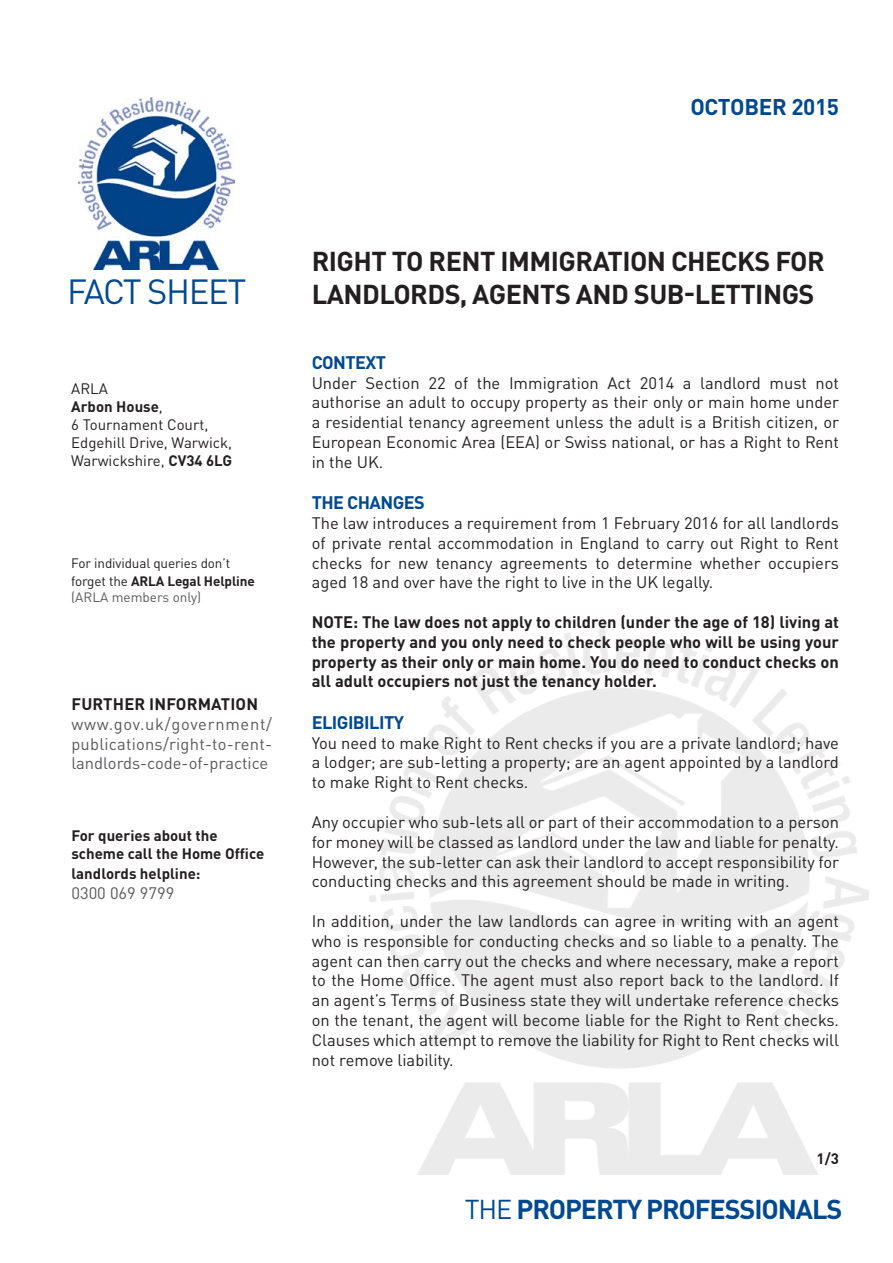
<style>
.page{position:relative;width:893px;height:1263px;background:#fff}
.page>*{position:absolute;margin:0;border:0;box-sizing:border-box;transform-origin:0 0}
.t1{font:34.5px "DINOT";letter-spacing:-.04em;color:#004990}
.t2{font:700 27px/32.4px "DINOT";letter-spacing:-.02em;color:#231f20}
.t3{font:700 27px "DINOT";letter-spacing:-.04em;color:#004990}
.t4{font:700 22.5px "DINOT";letter-spacing:-.02em;color:#004990}
.t5{font:700 18px "DINOT";letter-spacing:-.03em;color:#004990}
.t6{font:16.5px/19.8px "DINOT";color:#231f20;text-align:justify}
.t7{font:700 16.5px/19.8px "DINOT";color:#231f20;text-align:justify}
.t8{font:16.5px/19.8px "DINOT";color:#58595b;text-align:justify}
.t9{font:700 15px/18px "DINOT";color:#231f20}
.t10{font:15px/18px "DINOT";color:#231f20}
.t11{font:13.5px/18px "DINOT";letter-spacing:-.01em;color:#231f20}
.t12{font:13.5px "DINOT";color:#58595b}
.s1{font-weight:400}
.s2{font-weight:700}
</style>
<div class="page">
<img style="left:78px;top:98px;width:157px;height:171px">
<p class="t4" style="left:690px;top:92px;width:150px">OCTOBER 2015</p>
<p class="t1" style="left:67px;top:270px;width:181px">FACT SHEET</p>
<p class="t10" style="left:71px;top:379px;width:38px">ARLA</p>
<p class="t9" style="left:71px;top:397px;width:93px">Arbon House<span class="s1">,</span></p>
<p class="t10" style="left:71px;top:415px;width:139px">6 Tournament Court,</p>
<p class="t10" style="left:71px;top:433px;width:162px">Edgehill Drive, Warwick,<br>Warwickshire, <span class="s2">CV34 6LG</span></p>
<p class="t11" style="left:71px;top:554px;width:185px">For individual queries don’t forget the <span class="s2">ARLA Legal Helpline</span></p>
<p class="t12" style="left:71px;top:589px;width:131px">(ARLA members only)</p>
<p class="t7" style="left:72px;top:694px;width:188px">FURTHER INFORMATION</p>
<p class="t8" style="left:71px;top:714px;width:202px">www.gov.uk/government/ publications/right-to-rent&shy;landlords-code-of-practice</p>
<p class="t9" style="left:71px;top:826px;width:194px">For queries about the scheme call the Home Office</p>
<p class="t9" style="left:71px;top:864px;width:131px">landlords helpline:</p>
<p class="t8" style="left:71px;top:883px;width:104px">0300 069 9799</p>
<p class="t2" style="left:312px;top:245px;width:514px">RIGHT TO RENT IMMIGRATION CHECKS FOR<br>LANDLORDS, AGENTS AND SUB-LETTINGS</p>
<p class="t5" style="left:312px;top:351px;width:76px">CONTEXT</p>
<p class="t6" style="left:312px;top:372px;width:529px">Under Section 22 of the Immigration Act 2014 a landlord must not authorise an adult to occupy property as their only or main home under a residential tenancy agreement unless the adult is a British citizen, or European Economic Area (EEA) or Swiss national, or has a Right to Rent in the UK.</p>
<p class="t5" style="left:312px;top:491px;width:115px">THE CHANGES</p>
<p class="t6" style="left:312px;top:513px;width:529px">The law introduces a requirement from 1 February 2016 for all landlords of private rental accommodation in England to carry out Right to Rent checks for new tenancy agreements to determine whether occupiers aged 18 and over have the right to live in the UK legally.</p>
<p class="t7" style="left:312px;top:612px;width:529px">NOTE: The law does not apply to children (under the age of 18) living at the property and you only need to check people who will be using your property as their only or main home. You do need to conduct checks on all adult occupiers not just the tenancy holder.</p>
<p class="t5" style="left:312px;top:711px;width:94px">ELIGIBILITY</p>
<p class="t6" style="left:312px;top:732px;width:529px">You need to make Right to Rent checks if you are a private landlord; have a lodger; are sub-letting a property; are an agent appointed by a landlord to make Right to Rent checks.</p>
<p class="t6" style="left:312px;top:812px;width:529px">Any occupier who sub-lets all or part of their accommodation to a person for money will be classed as landlord under the law and liable for penalty.<br>However, the sub-letter can ask their landlord to accept responsibility for conducting checks and this agreement should be made in writing.</p>
<p class="t6" style="left:312px;top:911px;width:529px">In addition, under the law landlords can agree in writing with an agent who is responsible for conducting checks and so liable to a penalty. The agent can then carry out the checks and where necessary, make a report to the Home Office. The agent must also report back to the landlord. If an agent’s Terms of Business state they will undertake reference checks on the tenant, the agent will become liable for the Right to Rent checks.<br>Clauses which attempt to remove the liability for Right to Rent checks will not remove liability.</p>
<p class="t9" style="left:817px;top:1149px;width:24px">1/3</p>
<p class="t3" style="left:465px;top:1192px;width:379px"><span class="s1">THE</span> PROPERTY PROFESSIONALS</p>
</div>
